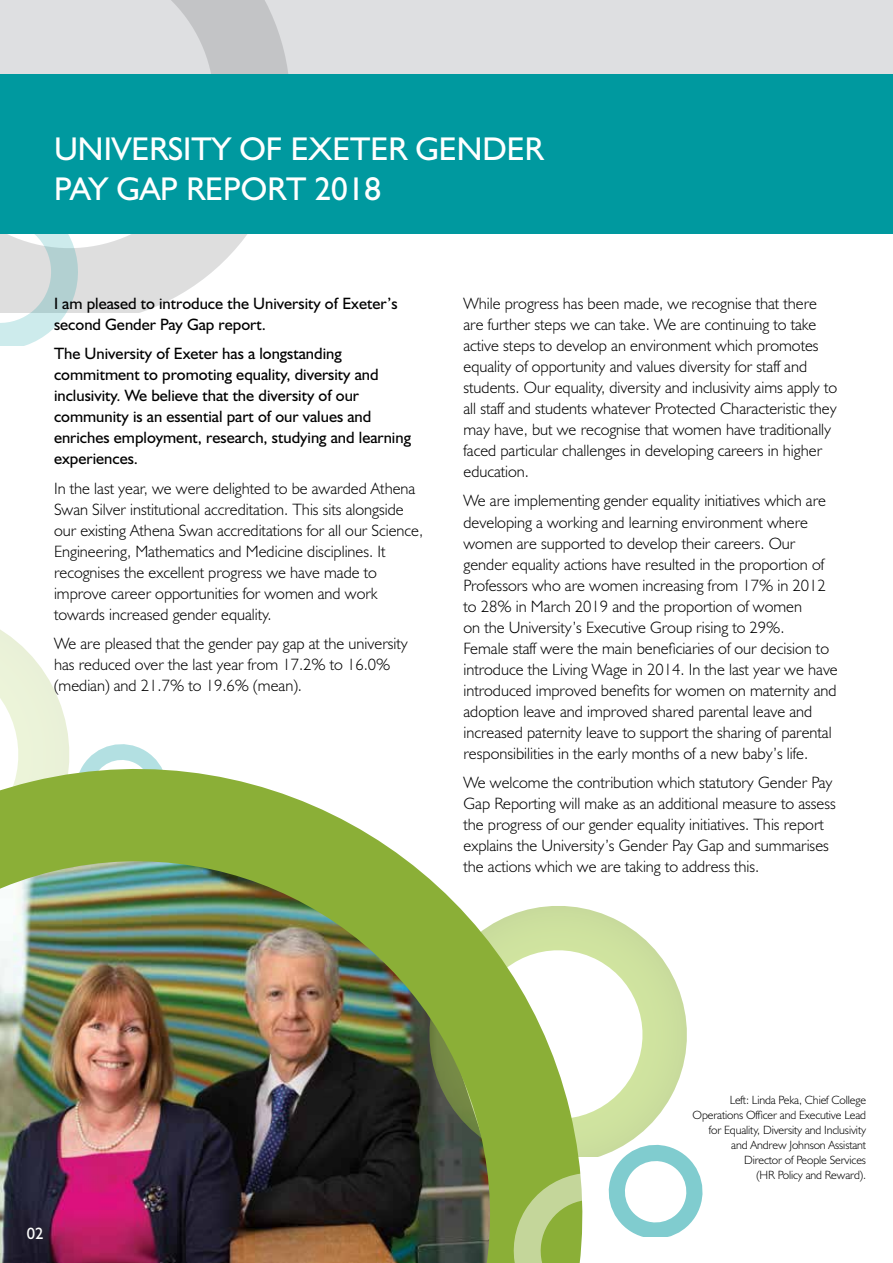
<style>
.page{position:relative;width:893px;height:1263px;background:#fff}
.page>*{position:absolute;margin:0;border:0;box-sizing:border-box;transform-origin:0 0}
.t1{font:33px/39.6px "Humanist 521 BT";color:#fff}
.t2{font:300 16.5px/21px "Humanist 521 BT";color:#000}
.t3{font:16.5px/21px "Humanist 521 BT";color:#000}
.t4{font:16.5px "Humanist 521 BT";color:#fff}
.t5{font:300 12px/15px "Humanist 521 BT";letter-spacing:-.01em;color:#000;text-align:right}
</style>
<div class="page">
<div style="left:349px;top:0;width:544px;height:74px;background:#dedfe1"></div>
<svg style="left:636px;top:932px;width:51px;height:199px"></svg>
<svg style="left:0;top:629px;width:37px;height:34px"></svg>
<img style="left:0;top:663px;width:636px;height:600px">
<svg style="left:0;top:0;width:349px;height:312px"></svg>
<div style="left:0;top:74px;width:893px;height:160px;background:#00999f"></div>
<svg style="left:0;top:234px;width:101px;height:111px"></svg>
<svg style="left:491px;top:1131px;width:212px;height:132px"></svg>
<h1 class="t1" style="left:54px;top:129px;width:491px">UNIVERSITY OF EXETER GENDER<br>PAY GAP REPORT 2018</h1>
<p class="t3" style="left:54px;top:292px;width:345px">I am pleased to introduce the University of Exeter’s second Gender Pay Gap report.</p>
<p class="t3" style="left:54px;top:343px;width:359px">The University of Exeter has a longstanding commitment to promoting equality, diversity and inclusivity. We believe that the diversity of our community is an essential part of our values and enriches employment, research, studying and learning experiences.</p>
<p class="t2" style="left:54px;top:477px;width:371px">In the last year, we were delighted to be awarded Athena Swan Silver institutional accreditation. This sits alongside our existing Athena Swan accreditations for all our Science, Engineering, Mathematics and Medicine disciplines. It recognises the excellent progress we have made to improve career opportunities for women and work towards increased gender equality.</p>
<p class="t2" style="left:54px;top:633px;width:355px">We are pleased that the gender pay gap at the university has reduced over the last year from 17.2% to 16.0% (median) and 21.7% to 19.6% (mean).</p>
<p class="t2" style="left:463px;top:292px;width:375px">While progress has been made, we recognise that there are further steps we can take. We are continuing to take active steps to develop an environment which promotes equality of opportunity and values diversity for staff and students. Our equality, diversity and inclusivity aims apply to all staff and students whatever Protected Characteristic they may have, but we recognise that women have traditionally faced particular challenges in developing careers in higher education.</p>
<p class="t2" style="left:463px;top:490px;width:376px">We are implementing gender equality initiatives which are developing a working and learning environment where women are supported to develop their careers. Our gender equality actions have resulted in the proportion of Professors who are women increasing from 17% in 2012 to 28% in March 2019 and the proportion of women<br>on the University’s Executive Group rising to 29%.<br>Female staff were the main beneficiaries of our decision to introduce the Living Wage in 2014. In the last year we have introduced improved benefits for women on maternity and adoption leave and improved shared parental leave and increased paternity leave to support the sharing of parental responsibilities in the early months of a new baby’s life.</p>
<p class="t2" style="left:463px;top:772px;width:374px">We welcome the contribution which statutory Gender Pay Gap Reporting will make as an additional measure to assess the progress of our gender equality initiatives. This report explains the University’s Gender Pay Gap and summarises the actions which we are taking to address this.</p>
<p class="t4" style="left:27px;top:1224px;width:18px">02</p>
<p class="t5" style="left:693px;top:1092px;width:175px">Left: Linda Peka, Chief College<br>Operations Officer and Executive Lead for Equality, Diversity and Inclusivity and Andrew Johnson Assistant<br>Director of People Services<br>(HR Policy and Reward).</p>
</div>
